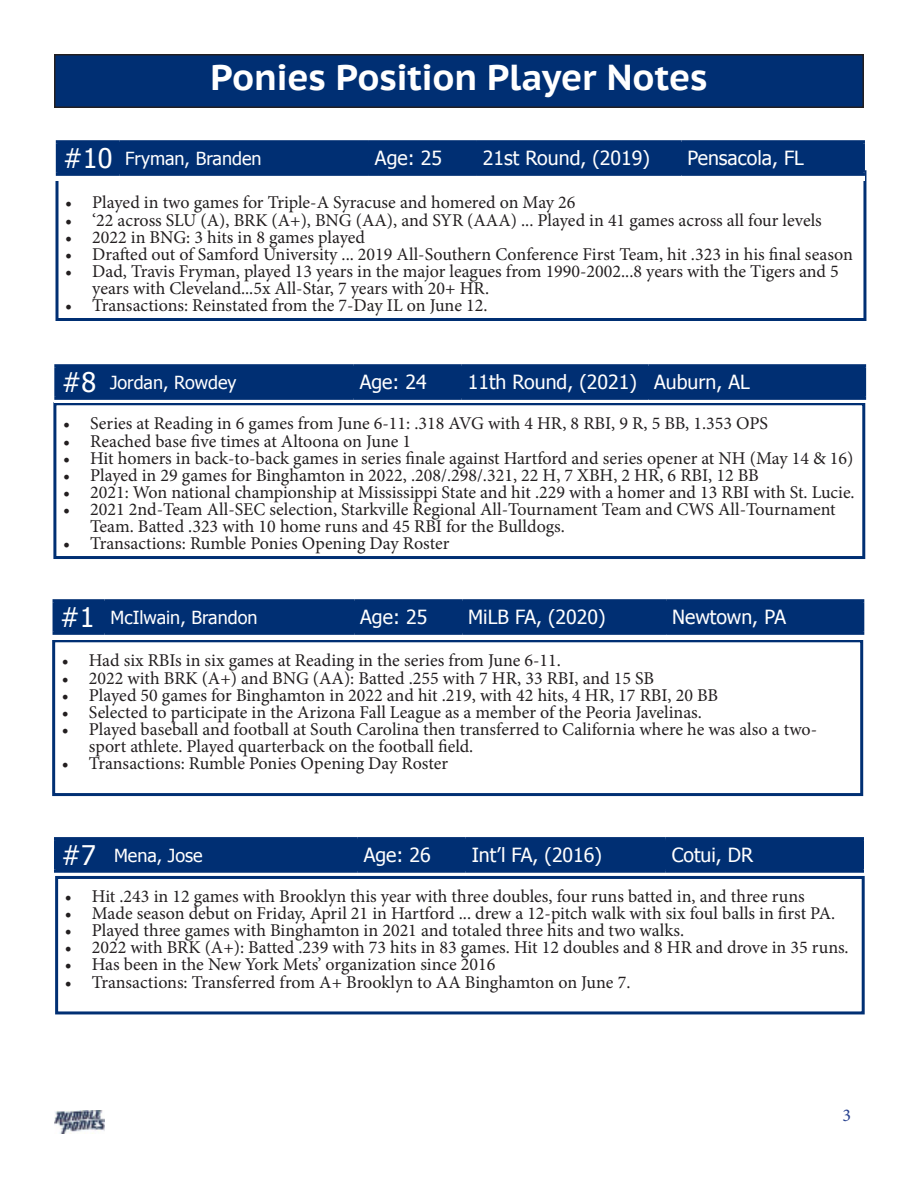
<style>
.page{position:relative;width:918px;height:1188px;background:#fff}
.page>*{position:absolute;margin:0;border:0;box-sizing:border-box;transform-origin:0 0}
.t1{font:700 36px "PT Sans Caption";letter-spacing:-.01em;color:#fff}
.t2{font:27px "Tahoma";color:#fff}
.t3{font:19.5px "Tahoma";color:#fff}
.t4{font:18px/17.1px "Minion Pro";color:#231f20}
.t5{font:18px "Tahoma";color:#fff}
.t6{font:18px "Minion Pro";color:#253f8e}
</style>
<div class="page">
<div style="left:55px;top:55px;width:808px;height:52px;background:#002f73"></div>
<div style="left:54px;top:54px;width:810px;height:54px;border:2px solid #231f20"></div>
<img style="left:54px;top:1110px;width:51px;height:24px">
<div style="left:53px;top:402px;width:812px;height:157px;border:3px solid #002f73"></div>
<div style="left:57px;top:367px;width:590px;height:30px;background:#002f73"></div>
<div style="left:648px;top:366px;width:217px;height:32px;background:#002f73"></div>
<hr style="left:54px;top:364px;width:50px;height:3px;background:#002f73">
<hr style="left:54px;top:367px;width:3px;height:30px;background:#002f73">
<hr style="left:104px;top:364px;width:250px;height:3px;background:#002f73">
<hr style="left:103px;top:367px;width:3px;height:30px;background:#002f73">
<hr style="left:354px;top:364px;width:108px;height:3px;background:#002f73">
<hr style="left:352px;top:367px;width:3px;height:30px;background:#002f73">
<hr style="left:462px;top:364px;width:186px;height:3px;background:#002f73">
<hr style="left:460px;top:367px;width:3px;height:30px;background:#002f73">
<hr style="left:648px;top:364px;width:218px;height:3px;background:#002f73">
<hr style="left:647px;top:367px;width:3px;height:30px;background:#002f73">
<hr style="left:863px;top:367px;width:3px;height:30px;background:#002f73">
<hr style="left:54px;top:397px;width:50px;height:3px;background:#002f73">
<hr style="left:104px;top:397px;width:250px;height:3px;background:#002f73">
<hr style="left:354px;top:397px;width:108px;height:3px;background:#002f73">
<hr style="left:462px;top:397px;width:186px;height:3px;background:#002f73">
<hr style="left:648px;top:397px;width:218px;height:3px;background:#002f73">
<div style="left:52px;top:639px;width:811px;height:157px;border:3px solid #002f73"></div>
<div style="left:56px;top:602px;width:609px;height:30px;background:#002f73"></div>
<div style="left:666px;top:601px;width:197px;height:32px;background:#002f73"></div>
<hr style="left:53px;top:599px;width:52px;height:3px;background:#002f73">
<hr style="left:53px;top:602px;width:3px;height:30px;background:#002f73">
<hr style="left:105px;top:599px;width:249px;height:3px;background:#002f73">
<hr style="left:103px;top:602px;width:3px;height:30px;background:#002f73">
<hr style="left:354px;top:599px;width:108px;height:3px;background:#002f73">
<hr style="left:353px;top:602px;width:3px;height:30px;background:#002f73">
<hr style="left:462px;top:599px;width:204px;height:3px;background:#002f73">
<hr style="left:461px;top:602px;width:3px;height:30px;background:#002f73">
<hr style="left:666px;top:599px;width:198px;height:3px;background:#002f73">
<hr style="left:665px;top:602px;width:3px;height:30px;background:#002f73">
<hr style="left:861px;top:602px;width:3px;height:30px;background:#002f73">
<hr style="left:53px;top:632px;width:52px;height:3px;background:#002f73">
<hr style="left:105px;top:632px;width:249px;height:3px;background:#002f73">
<hr style="left:354px;top:632px;width:108px;height:3px;background:#002f73">
<hr style="left:462px;top:632px;width:204px;height:3px;background:#002f73">
<hr style="left:666px;top:632px;width:198px;height:3px;background:#002f73">
<div style="left:55px;top:876px;width:810px;height:138px;border:3px solid #002f73"></div>
<div style="left:57px;top:840px;width:607px;height:30px;background:#002f73"></div>
<div style="left:666px;top:839px;width:196px;height:32px;background:#002f73"></div>
<hr style="left:54px;top:837px;width:54px;height:3px;background:#002f73">
<hr style="left:54px;top:840px;width:3px;height:30px;background:#002f73">
<hr style="left:108px;top:837px;width:250px;height:3px;background:#002f73">
<hr style="left:106px;top:840px;width:4px;height:30px;background:#002f73">
<hr style="left:358px;top:837px;width:108px;height:3px;background:#002f73">
<hr style="left:356px;top:840px;width:3px;height:30px;background:#002f73">
<hr style="left:466px;top:837px;width:200px;height:3px;background:#002f73">
<hr style="left:464px;top:840px;width:3px;height:30px;background:#002f73">
<hr style="left:666px;top:837px;width:198px;height:3px;background:#002f73">
<hr style="left:664px;top:840px;width:3px;height:30px;background:#002f73">
<hr style="left:861px;top:840px;width:3px;height:30px;background:#002f73">
<hr style="left:54px;top:870px;width:54px;height:3px;background:#002f73">
<hr style="left:108px;top:870px;width:250px;height:3px;background:#002f73">
<hr style="left:358px;top:870px;width:108px;height:3px;background:#002f73">
<hr style="left:466px;top:870px;width:200px;height:3px;background:#002f73">
<hr style="left:666px;top:870px;width:198px;height:3px;background:#002f73">
<div style="left:56px;top:170px;width:810px;height:151px;border:3px solid #002f73"></div>
<div style="left:56px;top:140px;width:809px;height:40px;background:#fff"></div>
<div style="left:59px;top:143px;width:621px;height:30px;background:#002f73"></div>
<div style="left:681px;top:142px;width:182px;height:32px;background:#002f73"></div>
<hr style="left:56px;top:140px;width:63px;height:3px;background:#002f73">
<hr style="left:56px;top:143px;width:3px;height:30px;background:#002f73">
<hr style="left:119px;top:140px;width:250px;height:3px;background:#002f73">
<hr style="left:118px;top:143px;width:3px;height:30px;background:#002f73">
<hr style="left:369px;top:140px;width:108px;height:3px;background:#002f73">
<hr style="left:367px;top:143px;width:3px;height:30px;background:#002f73">
<hr style="left:477px;top:140px;width:204px;height:3px;background:#002f73">
<hr style="left:475px;top:143px;width:3px;height:30px;background:#002f73">
<hr style="left:681px;top:140px;width:184px;height:3px;background:#002f73">
<hr style="left:680px;top:143px;width:3px;height:30px;background:#002f73">
<hr style="left:862px;top:143px;width:3px;height:30px;background:#002f73">
<hr style="left:56px;top:173px;width:63px;height:3px;background:#002f73">
<hr style="left:119px;top:173px;width:250px;height:3px;background:#002f73">
<hr style="left:369px;top:173px;width:108px;height:3px;background:#002f73">
<hr style="left:477px;top:173px;width:204px;height:3px;background:#002f73">
<hr style="left:681px;top:173px;width:184px;height:3px;background:#002f73">
<p class="t1" style="left:210px;top:53px;width:499px">Ponies Position Player Notes</p>
<p class="t2" style="left:63px;top:140px;width:51px">#10</p>
<p class="t5" style="left:125px;top:146px;width:138px">Fryman, Branden</p>
<p class="t3" style="left:375px;top:145px;width:69px">Age: 25</p>
<p class="t3" style="left:483px;top:145px;width:169px">21st Round, (2019)</p>
<p class="t3" style="left:687px;top:145px;width:118px">Pensacola, FL</p>
<p class="t4" style="left:65px;top:194px;width:512px">• Played in two games for Triple-A Syracuse and homered on May 26</p>
<p class="t4" style="left:65px;top:211px;width:758px">• ‘22 across SLU (A), BRK (A+), BNG (AA), and SYR (AAA) ... Played in 41 games across all four levels</p>
<p class="t4" style="left:65px;top:229px;width:301px">• 2022 in BNG: 3 hits in 8 games played</p>
<p class="t4" style="left:65px;top:246px;width:789px">• Drafted out of Samford University ... 2019 All-Southern Conference First Team, hit .323 in his final season</p>
<p class="t4" style="left:92px;top:263px;width:748px;text-indent:-27px">• Dad, Travis Fryman, played 13 years in the major leagues from 1990-2002...8 years with the Tigers and 5 years with Cleveland...5x All-Star, 7 years with 20+ HR.</p>
<p class="t4" style="left:65px;top:297px;width:424px">• Transactions: Reinstated from the 7-Day IL on June 12.</p>
<p class="t2" style="left:62px;top:364px;width:36px">#8</p>
<p class="t5" style="left:110px;top:370px;width:128px">Jordan, Rowdey</p>
<p class="t3" style="left:360px;top:369px;width:69px">Age: 24</p>
<p class="t3" style="left:468px;top:369px;width:171px">11th Round, (2021)</p>
<p class="t3" style="left:654px;top:369px;width:97px">Auburn, AL</p>
<p class="t4" style="left:63px;top:415px;width:706px">• Series at Reading in 6 games from June 6-11: .318 AVG with 4 HR, 8 RBI, 9 R, 5 BB, 1.353 OPS</p>
<p class="t4" style="left:63px;top:432px;width:350px">• Reached base five times at Altoona on June 1</p>
<p class="t4" style="left:63px;top:449px;width:792px">• Hit homers in back-to-back games in series finale against Hartford and series opener at NH (May 14 &amp; 16)</p>
<p class="t4" style="left:63px;top:467px;width:697px">• Played in 29 games for Binghamton in 2022, .208/.298/.321, 22 H, 7 XBH, 2 HR, 6 RBI, 12 BB</p>
<p class="t4" style="left:63px;top:484px;width:793px">• 2021: Won national championship at Mississippi State and hit .229 with a homer and 13 RBI with St. Lucie.</p>
<p class="t4" style="left:90px;top:501px;width:747px;text-indent:-27px">• 2021 2nd-Team All-SEC selection, Starkville Regional All-Tournament Team and CWS All-Tournament<br>Team. Batted .323 with 10 home runs and 45 RBI for the Bulldogs.</p>
<p class="t4" style="left:63px;top:535px;width:388px">• Transactions: Rumble Ponies Opening Day Roster</p>
<p class="t2" style="left:60px;top:599px;width:36px">#1</p>
<p class="t5" style="left:111px;top:605px;width:149px">McIlwain, Brandon</p>
<p class="t3" style="left:360px;top:604px;width:69px">Age: 25</p>
<p class="t3" style="left:468px;top:604px;width:139px">MiLB FA, (2020)</p>
<p class="t3" style="left:672px;top:604px;width:116px">Newtown, PA</p>
<p class="t4" style="left:62px;top:652px;width:501px">• Had six RBIs in six games at Reading in the series from June 6-11.</p>
<p class="t4" style="left:62px;top:669px;width:594px">• 2022 with BRK (A+) and BNG (AA): Batted .255 with 7 HR, 33 RBI, and 15 SB</p>
<p class="t4" style="left:62px;top:686px;width:658px">• Played 50 games for Binghamton in 2022 and hit .219, with 42 hits, 4 HR, 17 RBI, 20 BB</p>
<p class="t4" style="left:62px;top:704px;width:641px">• Selected to participate in the Arizona Fall League as a member of the Peoria Javelinas.</p>
<p class="t4" style="left:89px;top:721px;width:730px;text-indent:-27px">• Played baseball and football at South Carolina then transferred to California where he was also a two&shy;sport athlete. Played quarterback on the football field.</p>
<p class="t4" style="left:62px;top:755px;width:388px">• Transactions: Rumble Ponies Opening Day Roster</p>
<p class="t2" style="left:61px;top:837px;width:36px">#7</p>
<p class="t5" style="left:114px;top:843px;width:90px">Mena, Jose</p>
<p class="t3" style="left:364px;top:842px;width:69px">Age: 26</p>
<p class="t3" style="left:472px;top:842px;width:132px">Int’l FA, (2016)</p>
<p class="t3" style="left:672px;top:842px;width:83px">Cotui, DR</p>
<p class="t4" style="left:65px;top:888px;width:741px">• Hit .243 in 12 games with Brooklyn this year with three doubles, four runs batted in, and three runs</p>
<p class="t4" style="left:65px;top:905px;width:772px">• Made season debut on Friday, April 21 in Hartford ... drew a 12-pitch walk with six foul balls in first PA.</p>
<p class="t4" style="left:65px;top:922px;width:621px">• Played three games with Binghamton in 2021 and totaled three hits and two walks.</p>
<p class="t4" style="left:65px;top:939px;width:785px">• 2022 with BRK (A+): Batted .239 with 73 hits in 83 games. Hit 12 doubles and 8 HR and drove in 35 runs.</p>
<p class="t4" style="left:65px;top:956px;width:432px">• Has been in the New York Mets’ organization since 2016</p>
<p class="t4" style="left:65px;top:973px;width:567px">• Transactions: Transferred from A+ Brooklyn to AA Binghamton on June 7.</p>
<p class="t6" style="left:842px;top:1103px;width:10px">3</p>
</div>
